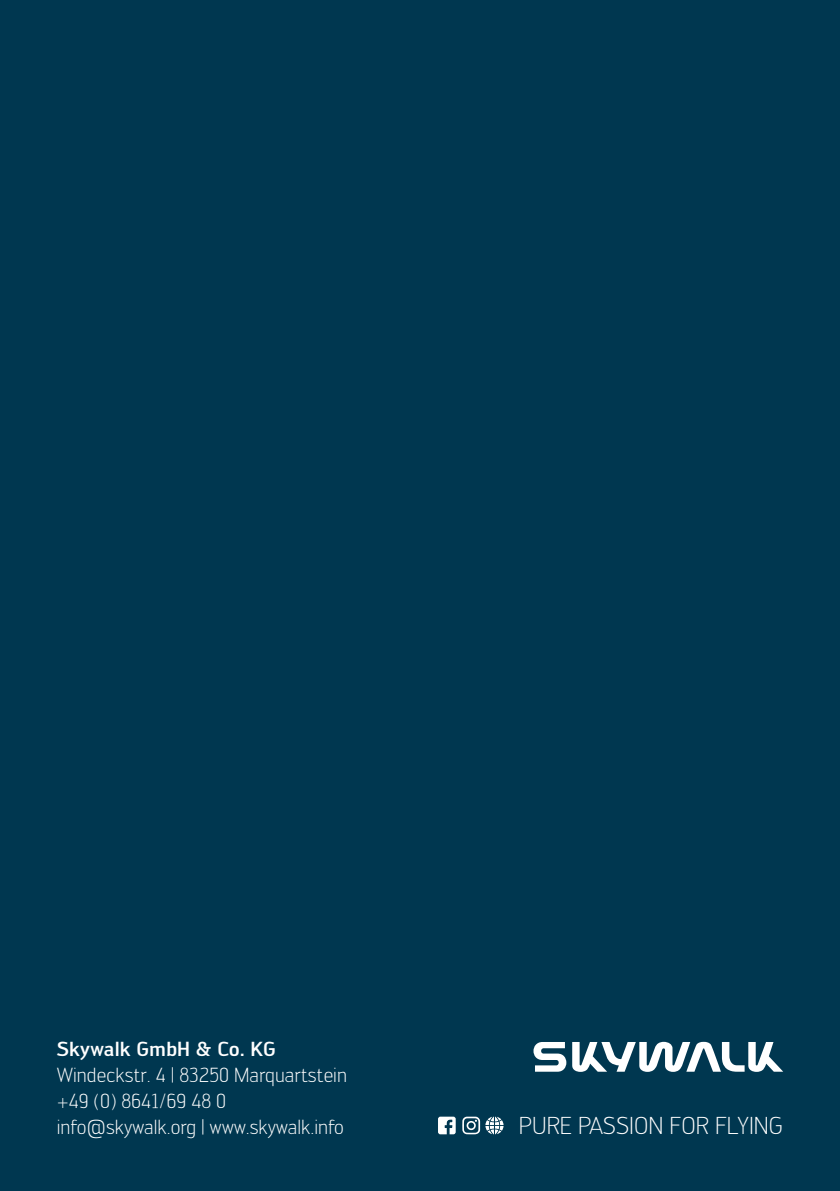
<style>
.page{position:relative;width:840px;height:1191px;background:#fff}
.page>*{position:absolute;margin:0;border:0;box-sizing:border-box;transform-origin:0 0}
.t1{font:300 24px "Engel";color:#fff}
.t2{font:300 20px/26px "Engel";color:#fff}
.t3{font:500 20px "Engel";color:#fff}
</style>
<div class="page">
<div style="left:0;top:0;width:839px;height:1191px;background:#003750"></div>
<svg style="left:438px;top:1116px;width:17px;height:18px"></svg>
<svg style="left:462px;top:1116px;width:41px;height:18px"></svg>
<svg style="left:533px;top:1041px;width:249px;height:30px"></svg>
<p class="t3" style="left:57px;top:1037px;width:221px">Skywalk GmbH &amp; Co. KG</p>
<p class="t2" style="left:57px;top:1062px;width:291px">Windeckstr. 4 | 83250 Marquartstein +49 (0) 8641/69 48 0 info@skywalk.org | www.skywalk.info</p>
<p class="t1" style="left:518px;top:1111px;width:266px">PURE PASSION FOR FLYING</p>
</div>
